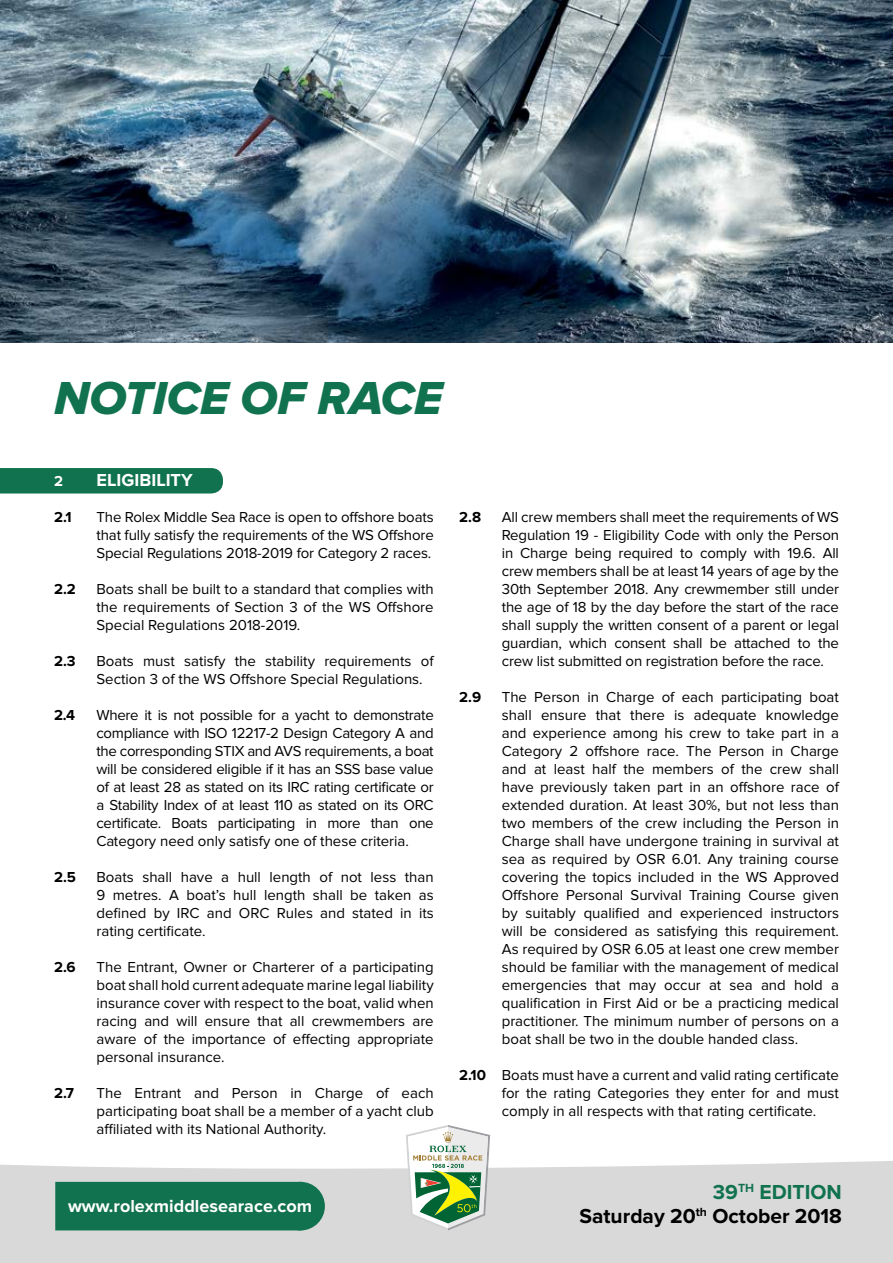
<style>
.page{position:relative;width:893px;height:1263px;background:#fff}
.page>*{position:absolute;margin:0;border:0;box-sizing:border-box;transform-origin:0 0}
.t1{font:48px "Proxima Nova Extrabld It";color:#10724f}
.t2{font:700 21px/24px "Proxima Nova";color:#000;text-align:right}
.t3{font:700 18px "Proxima Nova";color:#fff}
.t4{font:15px/18px "Proxima Nova";color:#000;text-align:justify}
.t5{font:700 15px "Proxima Nova";color:#000}
.t6{font:700 15px "Proxima Nova";color:#fff}
.s1{font-weight:700}
.s2{color:#10724f}
</style>
<div class="page">
<div style="left:0;top:1161px;width:893px;height:102px;background:#d9d9d9"></div>
<div style="left:55px;top:1182px;width:241px;height:48px;background:#10724f"></div>
<div style="left:276px;top:1182px;width:49px;height:48px;background:#10724f;border-radius:50%"></div>
<div style="left:0;top:468px;width:223px;height:25px;background:#10724f"></div>
<img style="left:0;top:0;width:893px;height:342px">
<svg style="left:406px;top:1125px;width:84px;height:105px"></svg>
<h1 class="t1" style="left:54px;top:371px;width:390px">NOTICE OF RACE</h1>
<p class="t6" style="left:54px;top:472px;width:10px">2</p>
<p class="t3" style="left:97px;top:470px;width:98px">ELIGIBILITY</p>
<p class="t5" style="left:54px;top:508px;width:19px">2.1</p>
<p class="t4" style="left:97px;top:508px;width:339px">The Rolex Middle Sea Race is open to offshore boats that fully satisfy the requirements of the WS Offshore Special Regulations 2018-2019 for Category 2 races.</p>
<p class="t5" style="left:54px;top:580px;width:23px">2.2</p>
<p class="t4" style="left:97px;top:580px;width:339px">Boats shall be built to a standard that complies with the requirements of Section 3 of the WS Offshore Special Regulations 2018-2019.</p>
<p class="t5" style="left:54px;top:652px;width:23px">2.3</p>
<p class="t4" style="left:97px;top:652px;width:339px">Boats must satisfy the stability requirements of<br>Section 3 of the WS Offshore Special Regulations.</p>
<p class="t5" style="left:54px;top:706px;width:23px">2.4</p>
<p class="t4" style="left:97px;top:706px;width:339px">Where it is not possible for a yacht to demonstrate compliance with ISO 12217-2 Design Category A and the corresponding STIX and AVS requirements, a boat will be considered eligible if it has an SSS base value of at least 28 as stated on its IRC rating certificate or a Stability Index of at least 110 as stated on its ORC certificate. Boats participating in more than one Category need only satisfy one of these criteria.</p>
<p class="t5" style="left:54px;top:868px;width:23px">2.5</p>
<p class="t4" style="left:97px;top:868px;width:339px">Boats shall have a hull length of not less than 9 metres. A boat’s hull length shall be taken as defined by IRC and ORC Rules and stated in its rating certificate.</p>
<p class="t5" style="left:54px;top:958px;width:23px">2.6</p>
<p class="t4" style="left:97px;top:958px;width:339px">The Entrant, Owner or Charterer of a participating boat shall hold current adequate marine legal liability insurance cover with respect to the boat, valid when racing and will ensure that all crewmembers are aware of the importance of effecting appropriate personal insurance.</p>
<p class="t5" style="left:54px;top:1084px;width:21px">2.7</p>
<p class="t4" style="left:97px;top:1084px;width:339px">The Entrant and Person in Charge of each participating boat shall be a member of a yacht club affiliated with its National Authority.</p>
<p class="t3" style="left:68px;top:1195px;width:245px">www.rolexmiddlesearace.com</p>
<p class="t5" style="left:459px;top:508px;width:23px">2.8</p>
<p class="t4" style="left:502px;top:508px;width:339px">All crew members shall meet the requirements of WS Regulation 19 - Eligibility Code with only the Person in Charge being required to comply with 19.6. All crew members shall be at least 14 years of age by the 30th September 2018. Any crewmember still under the age of 18 by the day before the start of the race shall supply the written consent of a parent or legal guardian, which consent shall be attached to the crew list submitted on registration before the race.</p>
<p class="t5" style="left:459px;top:688px;width:23px">2.9</p>
<p class="t4" style="left:502px;top:688px;width:339px">The Person in Charge of each participating boat shall ensure that there is adequate knowledge and experience among his crew to take part in a Category 2 offshore race. The Person in Charge and at least half the members of the crew shall have previously taken part in an offshore race of extended duration. At least 30%, but not less than two members of the crew including the Person in Charge shall have undergone training in survival at sea as required by OSR 6.01. Any training course covering the topics included in the WS Approved Offshore Personal Survival Training Course given by suitably qualified and experienced instructors will be considered as satisfying this requirement.<br>As required by OSR 6.05 at least one crew member should be familiar with the management of medical emergencies that may occur at sea and hold a qualification in First Aid or be a practicing medical practitioner. The minimum number of persons on a boat shall be two in the double handed class.</p>
<p class="t4" style="left:502px;top:1066px;width:339px;text-indent:-43px"><span class="s1">2.10</span> Boats must have a current and valid rating certificate for the rating Categories they enter for and must comply in all respects with that rating certificate.</p>
<h2 class="t2" style="left:579px;top:1181px;width:264px"><span class="s2">39</span><sup>TH</sup> <span class="s2">EDITION<br></span>Saturday 20<sup>th</sup> October 2018</h2>
</div>
